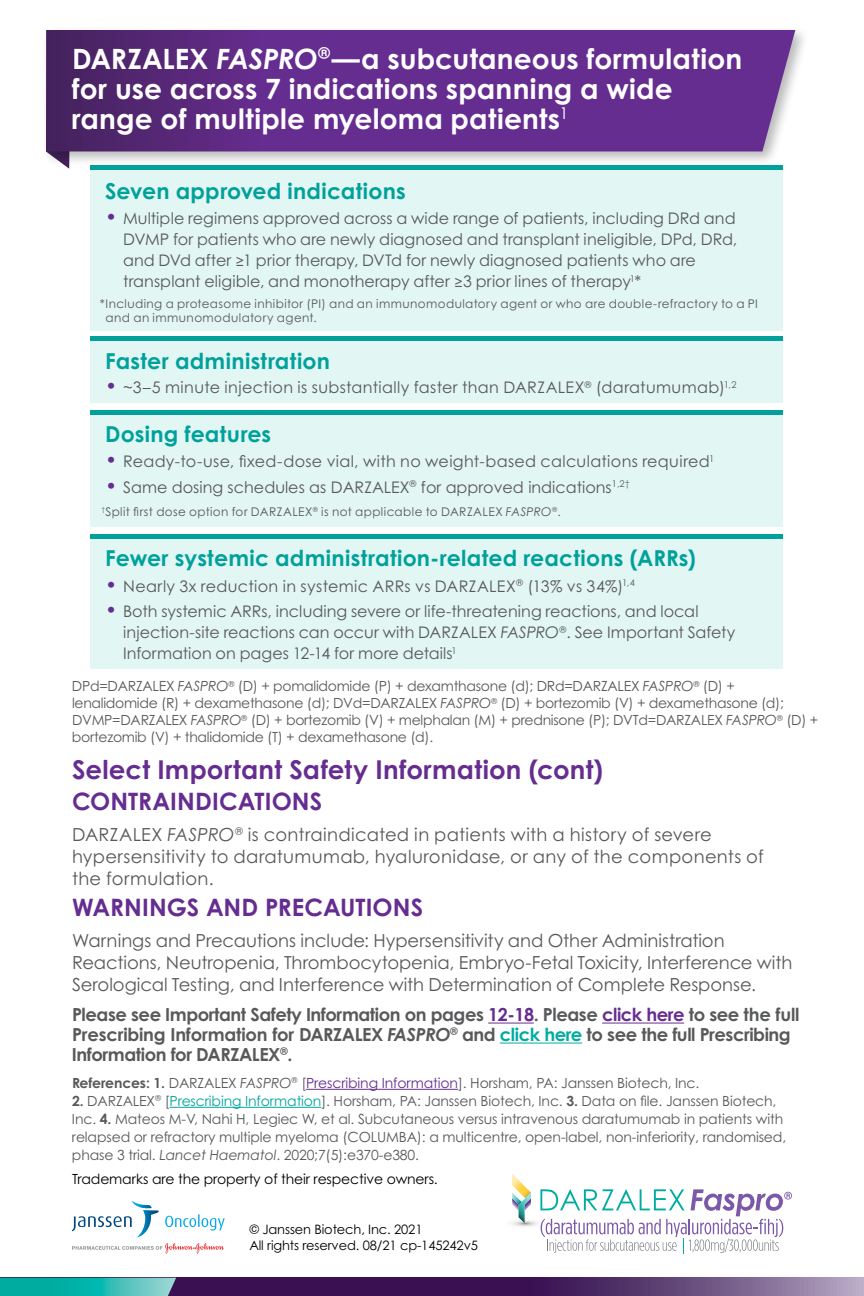
<style>
.page{position:relative;width:864px;height:1296px;background:#fff}
.page>*{position:absolute;margin:0;border:0;box-sizing:border-box;transform-origin:0 0}
.t1{font:700 28px/30px "Century Gothic Std";letter-spacing:.005em;color:#fff}
.t2{font:700 26px "Century Gothic Std";letter-spacing:.01em;color:#662d91}
.t3{font:700 24px "Century Gothic Std";letter-spacing:.005em;color:#662d91}
.t4{font:700 22px "Century Gothic Std";letter-spacing:.01em;color:#00a19b}
.t5{font:18px/22px "Century Gothic Std";color:#58595b}
.t6{font:700 18px/20px "Century Gothic Std";letter-spacing:-.025em;color:#58595b}
.t7{font:16px/21px "Century Gothic Std";letter-spacing:.005em;color:#58595b}
.t8{font:16px "Century Gothic Std";letter-spacing:.025em;color:#58595b}
.t9{font:14px/18px "Century Gothic Std";letter-spacing:-.01em;color:#58595b}
.t10{font:14px "Century Gothic Std";letter-spacing:-.01em;color:#000}
.t11{font:13px/15.6px "Century Gothic Std";letter-spacing:-.01em;color:#000}
.t12{font:12px/14.4px "Century Gothic Std";letter-spacing:.035em;color:#58595b}
.s1{font-style:italic}
.s2{font-size:20px;color:#662d91}
.s3{color:#662d91}
.s4{color:#00aca0}
.s5{font-weight:700}
.s6{color:#00a59d}
</style>
<div class="page">
<div style="left:90px;top:337px;width:693px;height:66px;background:#e2f6f4"></div>
<hr style="left:90px;top:337px;width:693px;height:4px;background:#00a19b">
<div style="left:90px;top:410px;width:693px;height:117px;background:#e2f6f4"></div>
<hr style="left:90px;top:411px;width:693px;height:4px;background:#00a19b">
<div style="left:90px;top:534px;width:693px;height:135px;background:#e2f6f4"></div>
<hr style="left:90px;top:535px;width:693px;height:4px;background:#00a19b">
<div style="left:90px;top:165px;width:693px;height:165px;background:#e2f6f4"></div>
<hr style="left:90px;top:165px;width:693px;height:4px;background:#00a19b">
<svg style="left:512px;top:1174px;width:280px;height:79px"></svg>
<hr style="left:488px;top:1023px;width:46px;height:1px;background:#662d91">
<hr style="left:602px;top:1023px;width:82px;height:1px;background:#662d91">
<hr style="left:500px;top:1043px;width:82px;height:1px;background:#00aca0">
<hr style="left:306px;top:1089px;width:152px;height:1px;background:#662d91">
<hr style="left:170px;top:1107px;width:151px;height:1px;background:#00a59d">
<div style="left:41px;top:25px;width:769px;height:142px;background:#000;opacity:.28"></div>
<svg style="left:46px;top:30px;width:749px;height:121px;background:#632f8a"></svg>
<svg style="left:72px;top:1201px;width:153px;height:53px"></svg>
<div style="left:0;top:1274px;width:864px;height:22px;background:#000;opacity:.2"></div>
<svg style="left:176px;top:1278px;width:688px;height:18px;background:#54316a"></svg>
<svg style="left:0;top:1278px;width:176px;height:18px;background:#27b5ad"></svg>
<h1 class="t1" style="left:72px;top:43px;width:672px">DARZALEX <span class="s1">FASPRO</span><sup>®</sup>—a subcutaneous formulation for use across 7 indications spanning a wide range of multiple myeloma patients<sup>1</sup></h1>
<h3 class="t4" style="left:105px;top:177px;width:302px">Seven approved indications</h3>
<p class="t7" style="left:123px;top:207px;width:616px;text-indent:-18px"><span class="s2">•</span> Multiple regimens approved across a wide range of patients, including DRd and DVMP for patients who are newly diagnosed and transplant ineligible, DPd, DRd, and DVd after ≥1 prior therapy, DVTd for newly diagnosed patients who are transplant eligible, and monotherapy after ≥3 prior lines of therapy<sup>1</sup>*</p>
<p class="t12" style="left:106px;top:296px;width:654px;text-indent:-6px">*Including a proteasome inhibitor (PI) and an immunomodulatory agent or who are double-refractory to a PI and an immunomodulatory agent.</p>
<h3 class="t4" style="left:105px;top:347px;width:226px">Faster administration</h3>
<p class="t8" style="left:105px;top:378px;width:633px"><span class="s2">•</span> ~3–5 minute injection is substantially faster than DARZALEX<sup>®</sup> (daratumumab)<sup>1,2</sup></p>
<h3 class="t4" style="left:105px;top:420px;width:168px">Dosing features</h3>
<p class="t7" style="left:105px;top:451px;width:611px"><span class="s2">•</span> Ready-to-use, fixed-dose vial, with no weight-based calculations required<sup>1</sup></p>
<p class="t7" style="left:105px;top:476px;width:526px"><span class="s2">•</span> Same dosing schedules as DARZALEX<sup>®</sup> for approved indications<sup>1,2†</sup></p>
<p class="t12" style="left:101px;top:504px;width:461px"><sup>†</sup>Split first dose option for DARZALEX<sup>®</sup> is not applicable to DARZALEX <span class="s1">FASPRO</span><sup>®</sup>.</p>
<h3 class="t4" style="left:105px;top:545px;width:592px">Fewer systemic administration-related reactions (ARRs)</h3>
<p class="t7" style="left:105px;top:575px;width:531px"><span class="s2">•</span> Nearly 3x reduction in systemic ARRs vs DARZALEX<sup>®</sup> (13% vs 34%)<sup>1,4</sup></p>
<p class="t7" style="left:123px;top:601px;width:614px;text-indent:-18px"><span class="s2">•</span> Both systemic ARRs, including severe or life-threatening reactions, and local injection-site reactions can occur with DARZALEX <span class="s1">FASPRO</span><sup>®</sup>. See Important Safety<br>Information on pages 12-14 for more details<sup>1</sup></p>
<p class="t9" style="left:72px;top:678px;width:748px;line-height:17px">DPd=DARZALEX <span class="s1">FASPRO</span><sup>®</sup> (D) + pomalidomide (P) + dexamthasone (d); DRd=DARZALEX <span class="s1">FASPRO</span><sup>®</sup> (D) + lenalidomide (R) + dexamethasone (d); DVd=DARZALEX <span class="s1">FASPRO</span><sup>®</sup> (D) + bortezomib (V) + dexamethasone (d); DVMP=DARZALEX <span class="s1">FASPRO</span><sup>®</sup> (D) + bortezomib (V) + melphalan (M) + prednisone (P); DVTd=DARZALEX <span class="s1">FASPRO</span><sup>®</sup> (D) + bortezomib (V) + thalidomide (T) + dexamethasone (d).</p>
<h2 class="t2" style="left:72px;top:754px;width:533px">Select Important Safety Information (cont)</h2>
<h3 class="t3" style="left:72px;top:787px;width:252px">CONTRAINDICATIONS</h3>
<p class="t5" style="left:72px;top:824px;width:693px">DARZALEX <span class="s1">FASPRO</span><sup>®</sup> is contraindicated in patients with a history of severe hypersensitivity to daratumumab, hyaluronidase, or any of the components of the formulation.</p>
<h3 class="t3" style="left:72px;top:893px;width:353px">WARNINGS AND PRECAUTIONS</h3>
<p class="t5" style="left:72px;top:930px;width:722px">Warnings and Precautions include: Hypersensitivity and Other Administration<br>Reactions, Neutropenia, Thrombocytopenia, Embryo-Fetal Toxicity, Interference with<br>Serological Testing, and Interference with Determination of Complete Response.</p>
<p class="t6" style="left:72px;top:1004px;width:729px">Please see Important Safety Information on pages <span class="s3">12-18</span>. Please <span class="s3">click here</span> to see the full<br>Prescribing Information for DARZALEX <span class="s1">FASPRO</span><sup>®</sup> and <span class="s4">click here</span> to see the full Prescribing<br>Information for DARZALEX<sup>®</sup>.</p>
<p class="t9" style="left:72px;top:1074px;width:629px"><span class="s5">References: 1.</span> DARZALEX <span class="s1">FASPRO</span><sup>®</sup> [<span class="s3">Prescribing Information</span>]. Horsham, PA: Janssen Biotech, Inc.</p>
<p class="t9" style="left:72px;top:1092px;width:716px"><span class="s5">2.</span> DARZALEX<sup>®</sup> [<span class="s6">Prescribing Information</span>]. Horsham, PA: Janssen Biotech, Inc. <span class="s5">3.</span> Data on file. Janssen Biotech, Inc. <span class="s5">4.</span> Mateos M-V, Nahi H, Legiec W, et al. Subcutaneous versus intravenous daratumumab in patients with relapsed or refractory multiple myeloma (COLUMBA): a multicentre, open-label, non-inferiority, randomised, phase 3 trial. <span class="s1">Lancet Haematol</span>. 2020;7(5):e370-e380.</p>
<p class="t10" style="left:72px;top:1170px;width:367px">Trademarks are the property of their respective owners.</p>
<p class="t11" style="left:249px;top:1221px;width:230px">© Janssen Biotech, Inc. 2021<br>All rights reserved. 08/21 cp-145242v5</p>
</div>
